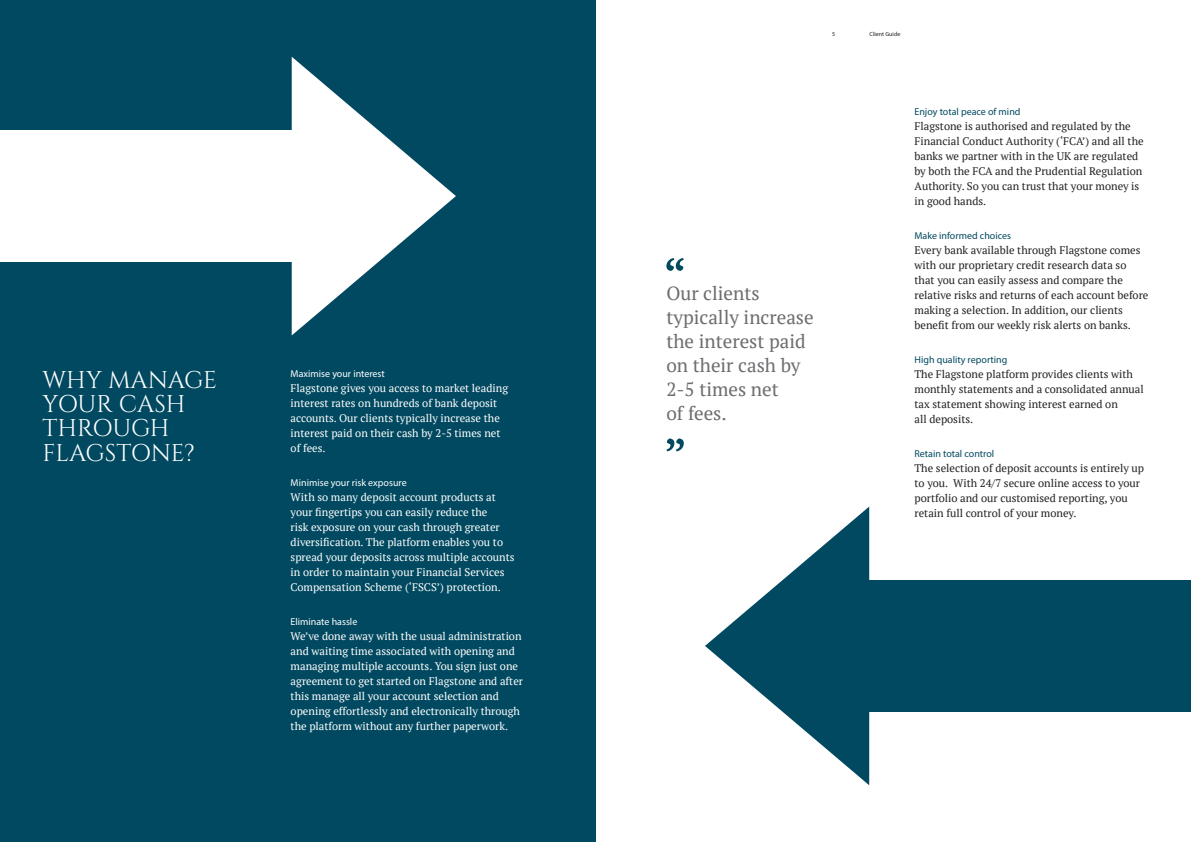
<style>
.page{position:relative;width:1191px;height:842px;background:#fff}
.page>*{position:absolute;margin:0;border:0;box-sizing:border-box;transform-origin:0 0}
.Heading{font:24.2px/24.2px "Cinzel";letter-spacing:-.01em;color:#fff}
.Intro_pullquote{font:19px/24px "PT Serif";color:#6c6d70}
.Body_Copy{font:11px/15px "PT Serif";color:#231f20}
.Body_Copy-2{font:11px/15px "PT Serif";color:#fff}
.Subheading{font:10px "Myriad Pro";color:#004960}
.Subheading-2{font:10px "Myriad Pro";color:#fff}
.t1{font:6px "Myriad Pro";color:#231f20}
</style>
<div class="page">
<div style="left:0;top:0;width:596px;height:842px;background:#004960"></div>
<div style="left:0;top:130px;width:320px;height:132px;background:#fff"></div>
<svg style="left:292px;top:57px;width:164px;height:278px"></svg>
<div style="left:840px;top:580px;width:351px;height:132px;background:#004960"></div>
<svg style="left:705px;top:507px;width:164px;height:278px"></svg>
<svg style="left:666px;top:258px;width:18px;height:13px"></svg>
<svg style="left:666px;top:438px;width:18px;height:13px"></svg>
<p class="Heading" style="left:43px;top:369px;width:176px">WHY MANAGE<br>YOUR CASH<br>THROUGH<br>FLAGSTONE?</p>
<p class="Subheading-2" style="left:291px;top:367px;width:96px">Maximise your interest</p>
<p class="Body_Copy-2" style="left:291px;top:380px;width:219px">Flagstone gives you access to market leading interest rates on hundreds of bank deposit accounts. Our clients typically increase the interest paid on their cash by 2-5 times net of fees.</p>
<p class="Subheading-2" style="left:291px;top:476px;width:118px">Minimise your risk exposure</p>
<p class="Body_Copy-2" style="left:291px;top:489px;width:225px">With so many deposit account products at your fingertips you can easily reduce the<br>risk exposure on your cash through greater diversification. The platform enables you to spread your deposits across multiple accounts in order to maintain your Financial Services Compensation Scheme (‘FSCS’) protection.</p>
<p class="Subheading-2" style="left:291px;top:615px;width:68px">Eliminate hassle</p>
<p class="Body_Copy-2" style="left:291px;top:628px;width:234px">We’ve done away with the usual administration and waiting time associated with opening and managing multiple accounts. You sign just one agreement to get started on Flagstone and after this manage all your account selection and opening effortlessly and electronically through the platform without any further paperwork.</p>
<p class="t1" style="left:832px;top:30px;width:5px">5</p>
<p class="t1" style="left:869px;top:30px;width:32px">Client Guide</p>
<p class="Intro_pullquote" style="left:666px;top:281px;width:149px">Our clients typically increase the interest paid on their cash by<br>2-5 times net<br>of fees.</p>
<p class="Subheading" style="left:914px;top:106px;width:107px">Enjoy total peace of mind</p>
<p class="Body_Copy" style="left:914px;top:119px;width:231px">Flagstone is authorised and regulated by the Financial Conduct Authority (‘FCA’) and all the banks we partner with in the UK are regulated by both the FCA and the Prudential Regulation Authority. So you can trust that your money is in good hands.</p>
<p class="Subheading" style="left:914px;top:230px;width:98px">Make informed choices</p>
<p class="Body_Copy" style="left:914px;top:243px;width:235px">Every bank available through Flagstone comes with our proprietary credit research data so that you can easily assess and compare the relative risks and returns of each account before making a selection. In addition, our clients benefit from our weekly risk alerts on banks.</p>
<p class="Subheading" style="left:914px;top:353px;width:94px">High quality reporting</p>
<p class="Body_Copy" style="left:914px;top:366px;width:231px">The Flagstone platform provides clients with monthly statements and a consolidated annual tax statement showing interest earned on<br>all deposits.</p>
<p class="Subheading" style="left:914px;top:447px;width:81px">Retain total control</p>
<p class="Body_Copy" style="left:914px;top:460px;width:231px">The selection of deposit accounts is entirely up to you. With 24/7 secure online access to your portfolio and our customised reporting, you retain full control of your money.</p>
</div>
